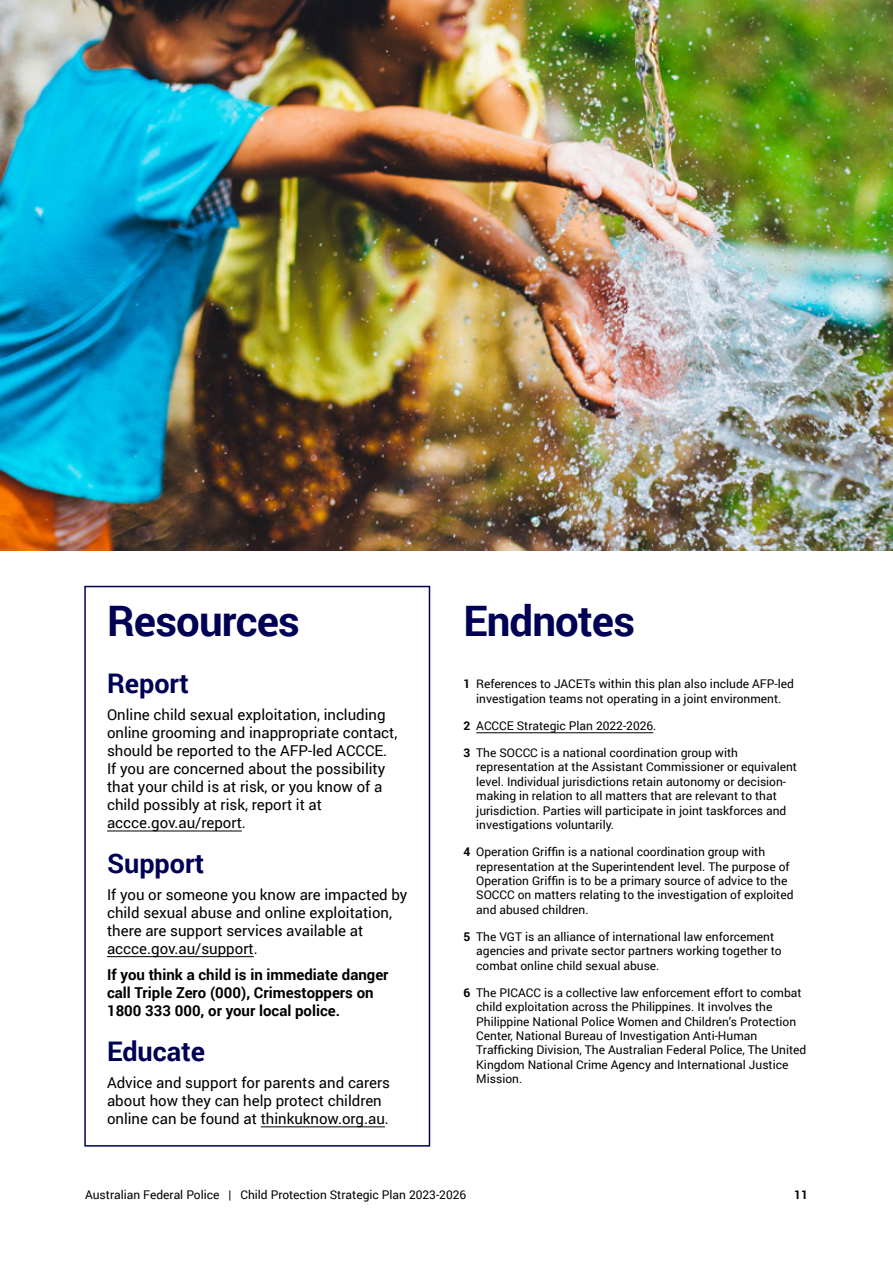
<style>
.page{position:relative;width:893px;height:1263px;background:#fff}
.page>*{position:absolute;margin:0;border:0;box-sizing:border-box;transform-origin:0 0}
.t1{font:700 42px "Roboto";letter-spacing:-.02em;color:#000054}
.t2{font:700 27px "Roboto";color:#000054}
.t3{font:15px/18px "Roboto";color:#000}
.t4{font:700 15px/18px "Roboto";color:#000}
.t5{font:12px/14.4px "Roboto";color:#000}
.t6{font:700 12px "Roboto";color:#000}
.s1{font-weight:700}
</style>
<div class="page">
<img style="left:0;top:0;width:893px;height:551px">
<hr style="left:476px;top:732px;width:177px;height:1px;background:#000">
<hr style="left:107px;top:831px;width:135px;height:1px;background:#000">
<hr style="left:107px;top:956px;width:147px;height:1px;background:#000">
<hr style="left:261px;top:1126px;width:124px;height:1px;background:#000">
<div style="left:84px;top:586px;width:346px;height:560px;border:2px solid #000054"></div>
<h2 class="t1" style="left:107px;top:591px;width:194px">Resources</h2>
<h3 class="t2" style="left:107px;top:665px;width:83px">Report</h3>
<p class="t3" style="left:107px;top:705px;width:292px">Online child sexual exploitation, including online grooming and inappropriate contact, should be reported to the AFP-led ACCCE.<br>If you are concerned about the possibility that your child is at risk, or you know of a child possibly at risk, report it at accce.gov.au/report.</p>
<h3 class="t2" style="left:107px;top:844px;width:99px">Support</h3>
<p class="t3" style="left:107px;top:885px;width:302px">If you or someone you know are impacted by child sexual abuse and online exploitation, there are support services available at accce.gov.au/support.</p>
<p class="t4" style="left:107px;top:965px;width:283px">If you think a child is in immediate danger call Triple Zero (000), Crimestoppers on<br>1800 333 000, or your local police.</p>
<h3 class="t2" style="left:107px;top:1033px;width:99px">Educate</h3>
<p class="t3" style="left:107px;top:1073px;width:285px">Advice and support for parents and carers about how they can help protect children online can be found at thinkuknow.org.au.</p>
<h2 class="t1" style="left:463px;top:591px;width:173px">Endnotes</h2>
<p class="t5" style="left:463px;top:676px;width:332px;text-align:center"><span class="s1">1</span> References to JACETs within this plan also include AFP-led investigation teams not operating in a joint environment.</p>
<p class="t5" style="left:463px;top:718px;width:195px"><span class="s1">2</span> ACCCE Strategic Plan 2022-2026.</p>
<p class="t5" style="left:476px;top:745px;width:322px;text-indent:-13px"><span class="s1">3</span> The SOCCC is a national coordination group with representation at the Assistant Commissioner or equivalent level. Individual jurisdictions retain autonomy or decision&shy;making in relation to all matters that are relevant to that jurisdiction. Parties will participate in joint taskforces and investigations voluntarily.</p>
<p class="t5" style="left:476px;top:844px;width:319px;text-indent:-13px"><span class="s1">4</span> Operation Griffin is a national coordination group with representation at the Superintendent level. The purpose of Operation Griffin is to be a primary source of advice to the SOCCC on matters relating to the investigation of exploited and abused children.</p>
<p class="t5" style="left:476px;top:929px;width:307px;text-indent:-13px"><span class="s1">5</span> The VGT is an alliance of international law enforcement agencies and private sector partners working together to combat online child sexual abuse.</p>
<p class="t5" style="left:476px;top:985px;width:332px;text-indent:-13px"><span class="s1">6</span> The PICACC is a collective law enforcement effort to combat child exploitation across the Philippines. It involves the Philippine National Police Women and Children’s Protection Center, National Bureau of Investigation Anti-Human Trafficking Division, The Australian Federal Police, The United Kingdom National Crime Agency and International Justice Mission.</p>
<p class="t5" style="left:85px;top:1187px;width:383px">Australian Federal Police | Child Protection Strategic Plan 2023-2026</p>
<p class="t6" style="left:794px;top:1186px;width:15px">11</p>
</div>
